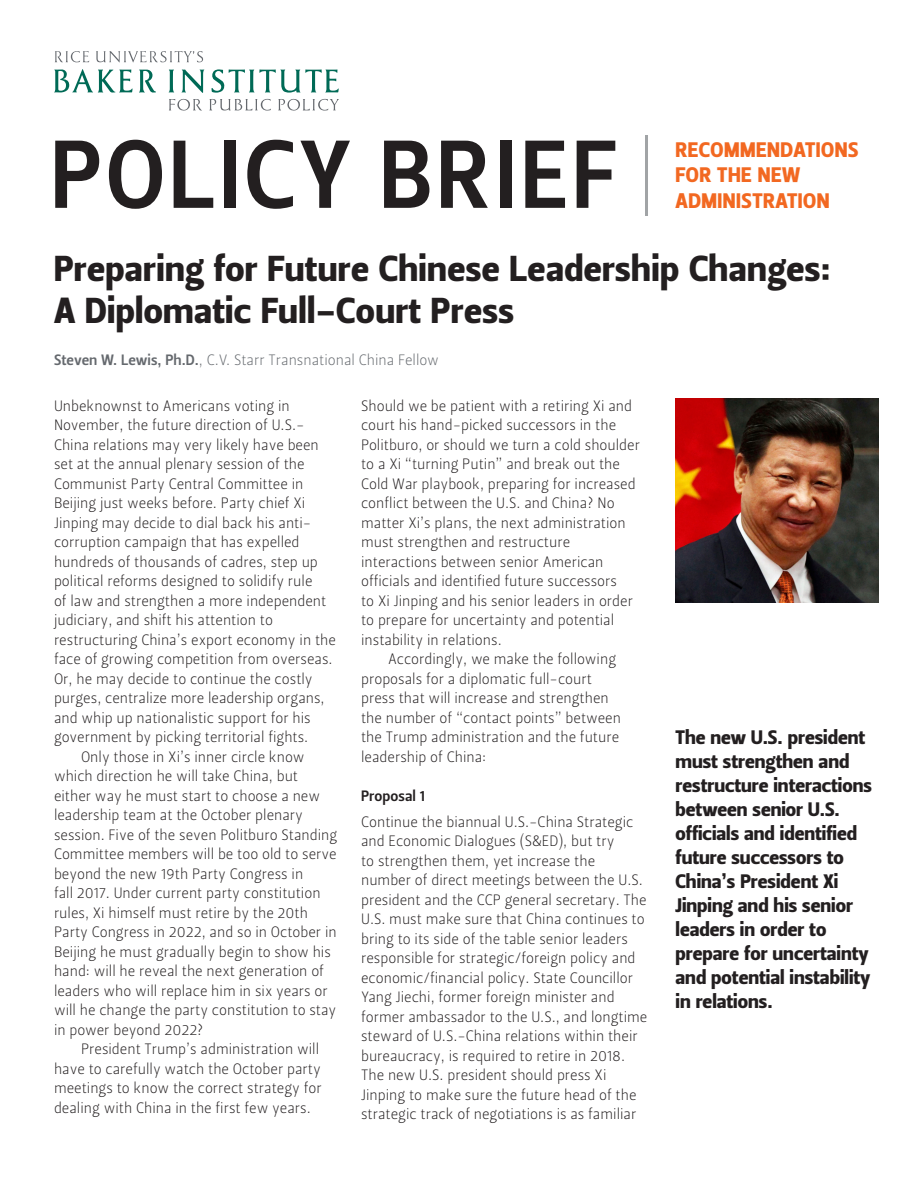
<style>
.page{position:relative;width:918px;height:1188px;background:#fff}
.page>*{position:absolute;margin:0;border:0;box-sizing:border-box;transform-origin:0 0}
.t1{font:96px "Leitura Sans Grot 3";letter-spacing:.035em;color:#231f20}
.t2{font:36px/42px "Leitura Sans Grot 4";letter-spacing:.01em;color:#231f20}
.t3{font:21px/25.5px "Leitura Sans Grot 4";letter-spacing:.025em;color:#f26821}
.t4{font:19.5px/24px "Leitura Sans Grot 4";color:#231f20}
.t5{font:15px/19.5px "Leitura Sans Grot 1";color:#231f20}
.t6{font:15px "Leitura Sans Grot 1";color:#65696e}
.t7{font:15px "Leitura Sans Grot 3";color:#231f20}
.s1{font-family:"Leitura Sans Grot 3"}
</style>
<div class="page">
<img style="left:676px;top:399px;width:203px;height:203px">
<svg style="left:54px;top:69px;width:79px;height:24px"></svg>
<svg style="left:139px;top:69px;width:17px;height:24px"></svg>
<svg style="left:169px;top:70px;width:5px;height:22px"></svg>
<svg style="left:181px;top:69px;width:23px;height:24px"></svg>
<svg style="left:211px;top:69px;width:128px;height:24px"></svg>
<svg style="left:55px;top:51px;width:34px;height:11px"></svg>
<svg style="left:96px;top:51px;width:107px;height:12px"></svg>
<svg style="left:169px;top:99px;width:33px;height:12px"></svg>
<svg style="left:209px;top:99px;width:62px;height:12px"></svg>
<svg style="left:278px;top:99px;width:61px;height:12px"></svg>
<hr style="left:645px;top:135px;width:3px;height:81px;background:#a1a4a6">
<h1 class="t1" style="left:50px;top:118px;width:568px">POLICY BRIEF</h1>
<h3 class="t3" style="left:676px;top:137px;width:184px">RECOMMENDATIONS<br>FOR THE NEW<br>ADMINISTRATION</h3>
<h2 class="t2" style="left:54px;top:248px;width:778px">Preparing for Future Chinese Leadership Changes:<br>A Diplomatic Full-Court Press</h2>
<p class="t6" style="left:54px;top:351px;width:387px"><span class="s1">Steven W. Lewis, Ph.D.</span>, C.V. Starr Transnational China Fellow</p>
<p class="t5" style="left:54px;top:396px;width:237px">Unbeknownst to Americans voting in</p>
<p class="t5" style="left:54px;top:415px;width:252px">November, the future direction of U.S.-</p>
<p class="t5" style="left:54px;top:435px;width:266px">China relations may very likely have been</p>
<p class="t5" style="left:54px;top:454px;width:252px">set at the annual plenary session of the</p>
<p class="t5" style="left:54px;top:474px;width:251px">Communist Party Central Committee in</p>
<p class="t5" style="left:54px;top:493px;width:253px">Beijing just weeks before. Party chief Xi</p>
<p class="t5" style="left:54px;top:513px;width:259px">Jinping may decide to dial back his anti-</p>
<p class="t5" style="left:54px;top:532px;width:247px">corruption campaign that has expelled</p>
<p class="t5" style="left:54px;top:552px;width:265px">hundreds of thousands of cadres, step up</p>
<p class="t5" style="left:54px;top:571px;width:260px">political reforms designed to solidify rule</p>
<p class="t5" style="left:54px;top:591px;width:274px">of law and strengthen a more independent</p>
<p class="t5" style="left:54px;top:610px;width:220px">judiciary, and shift his attention to</p>
<p class="t5" style="left:54px;top:630px;width:283px">restructuring China’s export economy in the</p>
<p class="t5" style="left:54px;top:649px;width:280px">face of growing competition from overseas.</p>
<p class="t5" style="left:54px;top:669px;width:260px">Or, he may decide to continue the costly</p>
<p class="t5" style="left:54px;top:688px;width:272px">purges, centralize more leadership organs,</p>
<p class="t5" style="left:54px;top:708px;width:258px">and whip up nationalistic support for his</p>
<p class="t5" style="left:54px;top:727px;width:256px">government by picking territorial fights.</p>
<p class="t5" style="left:81px;top:747px;width:225px">Only those in Xi’s inner circle know</p>
<p class="t5" style="left:54px;top:766px;width:246px">which direction he will take China, but</p>
<p class="t5" style="left:54px;top:786px;width:268px">either way he must start to choose a new</p>
<p class="t5" style="left:54px;top:805px;width:251px">leadership team at the October plenary</p>
<p class="t5" style="left:54px;top:825px;width:285px">session. Five of the seven Politburo Standing</p>
<p class="t5" style="left:54px;top:844px;width:284px">Committee members will be too old to serve</p>
<p class="t5" style="left:54px;top:864px;width:251px">beyond the new 19th Party Congress in</p>
<p class="t5" style="left:54px;top:883px;width:268px">fall 2017. Under current party constitution</p>
<p class="t5" style="left:54px;top:903px;width:256px">rules, Xi himself must retire by the 20th</p>
<p class="t5" style="left:54px;top:922px;width:284px">Party Congress in 2022, and so in October in</p>
<p class="t5" style="left:54px;top:942px;width:278px">Beijing he must gradually begin to show his</p>
<p class="t5" style="left:54px;top:961px;width:272px">hand: will he reveal the next generation of</p>
<p class="t5" style="left:54px;top:981px;width:275px">leaders who will replace him in six years or</p>
<p class="t5" style="left:54px;top:1000px;width:284px">will he change the party constitution to stay</p>
<p class="t5" style="left:54px;top:1020px;width:151px">in power beyond 2022?</p>
<p class="t5" style="left:81px;top:1039px;width:240px">President Trump’s administration will</p>
<p class="t5" style="left:54px;top:1059px;width:268px">have to carefully watch the October party</p>
<p class="t5" style="left:54px;top:1078px;width:269px">meetings to know the correct strategy for</p>
<p class="t5" style="left:54px;top:1098px;width:258px">dealing with China in the first few years.</p>
<p class="t5" style="left:361px;top:396px;width:272px">Should we be patient with a retiring Xi and</p>
<p class="t5" style="left:361px;top:415px;width:257px">court his hand-picked successors in the</p>
<p class="t5" style="left:361px;top:435px;width:280px">Politburo, or should we turn a cold shoulder</p>
<p class="t5" style="left:361px;top:454px;width:260px">to a Xi “turning Putin” and break out the</p>
<p class="t5" style="left:361px;top:474px;width:276px">Cold War playbook, preparing for increased</p>
<p class="t5" style="left:361px;top:493px;width:255px">conflict between the U.S. and China? No</p>
<p class="t5" style="left:361px;top:513px;width:266px">matter Xi’s plans, the next administration</p>
<p class="t5" style="left:361px;top:532px;width:211px">must strengthen and restructure</p>
<p class="t5" style="left:361px;top:552px;width:244px">interactions between senior American</p>
<p class="t5" style="left:361px;top:571px;width:258px">officials and identified future successors</p>
<p class="t5" style="left:361px;top:591px;width:273px">to Xi Jinping and his senior leaders in order</p>
<p class="t5" style="left:361px;top:610px;width:255px">to prepare for uncertainty and potential</p>
<p class="t5" style="left:361px;top:630px;width:142px">instability in relations.</p>
<p class="t5" style="left:388px;top:649px;width:230px">Accordingly, we make the following</p>
<p class="t5" style="left:361px;top:669px;width:232px">proposals for a diplomatic full-court</p>
<p class="t5" style="left:361px;top:688px;width:249px">press that will increase and strengthen</p>
<p class="t5" style="left:361px;top:708px;width:261px">the number of “contact points” between</p>
<p class="t5" style="left:361px;top:727px;width:260px">the Trump administration and the future</p>
<p class="t5" style="left:361px;top:747px;width:127px">leadership of China:</p>
<p class="t7" style="left:361px;top:787px;width:65px">Proposal 1</p>
<p class="t5" style="left:361px;top:812px;width:288px">Continue the biannual U.S.-China Strategic and Economic Dialogues (S&amp;ED), but try<br>to strengthen them, yet increase the number of direct meetings between the U.S. president and the CCP general secretary. The U.S. must make sure that China continues to bring to its side of the table senior leaders responsible for strategic/foreign policy and economic/financial policy. State Councillor Yang Jiechi, former foreign minister and former ambassador to the U.S., and longtime steward of U.S.-China relations within their bureaucracy, is required to retire in 2018.<br>The new U.S. president should press Xi Jinping to make sure the future head of the strategic track of negotiations is as familiar</p>
<p class="t4" style="left:676px;top:726px;width:198px">The new U.S. president must strengthen and restructure interactions between senior U.S. officials and identified future successors to<br>China’s President Xi<br>Jinping and his senior leaders in order to prepare for uncertainty and potential instability in relations.</p>
</div>
